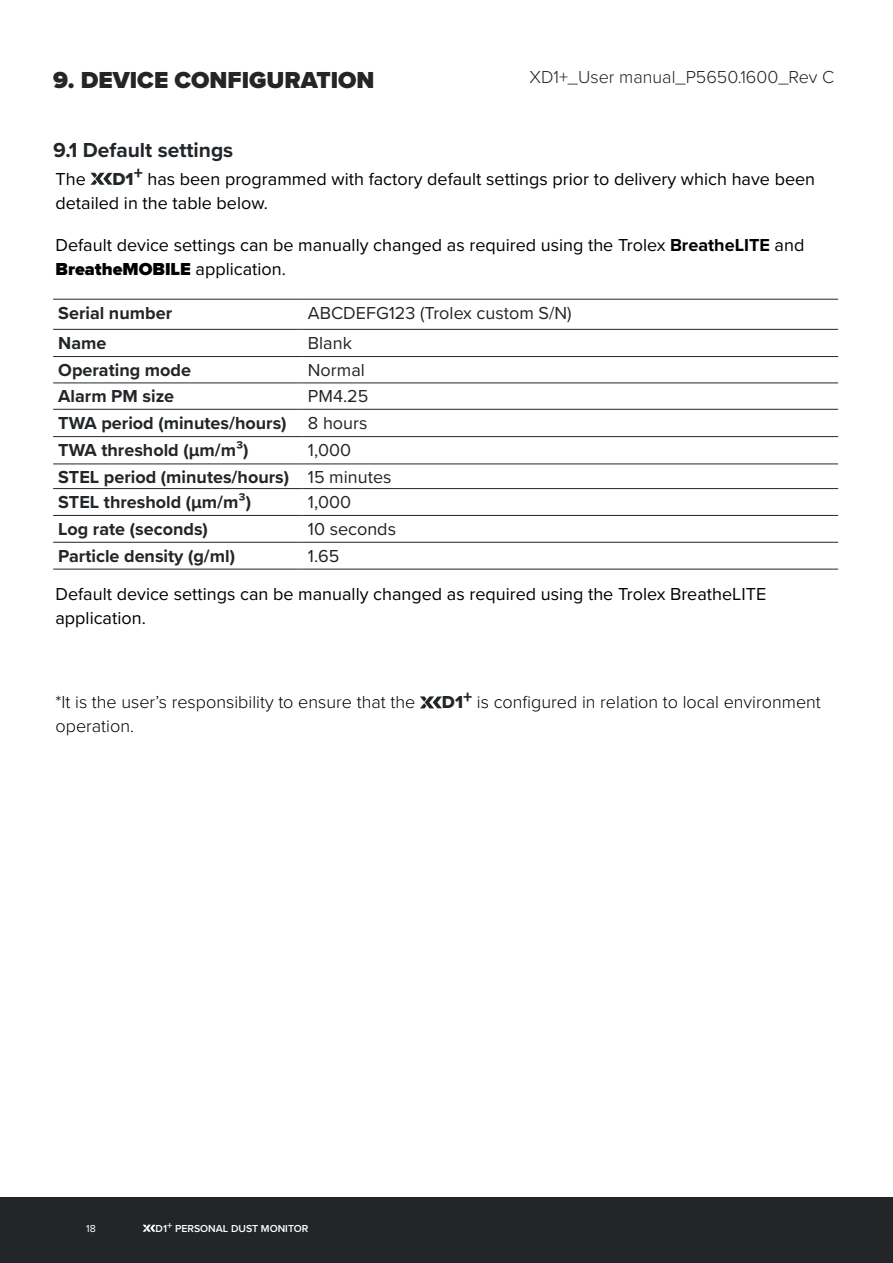
<style>
.page{position:relative;width:893px;height:1263px;background:#fff}
.page>*{position:absolute;margin:0;border:0;box-sizing:border-box;transform-origin:0 0}
.t1{font:900 24px "Proxima Nova";color:#222629}
.t2{font:700 21px "Proxima Nova";color:#222629}
.t3{font:18px/24px "Proxima Nova";color:#000}
.t4{font:700 18px/26.8px "Proxima Nova";color:#222629;text-align:justify}
.t5{font:300 18px "Proxima Nova";color:#000}
.t6{font:18px "Proxima Nova";color:#222629}
.t7{font:300 18px "Proxima Nova";color:#231f20}
.t8{font:18px "Proxima Nova";color:#231f20}
.t9{font:600 10.5px "Proxima Nova";color:#fff}
.t10{font:10.5px "Proxima Nova";color:#fff}
.s1{font-family:"Proxima Nova Extrabld";color:#212629}
.s2{font-weight:700}
.s3{font-weight:900}
.s4{font-weight:400}
.s5{font-family:"Proxima Nova Extrabld";font-weight:400;color:#212629}
</style>
<div class="page">
<div style="left:0;top:1197px;width:893px;height:66px;background:#222629"></div>
<svg style="left:143px;top:1225px;width:13px;height:7px"></svg>
<hr style="left:53px;top:299px;width:250px;height:1px;background:#222629">
<hr style="left:303px;top:299px;width:535px;height:1px;background:#222629">
<hr style="left:53px;top:329px;width:250px;height:1px;background:#222629">
<hr style="left:303px;top:329px;width:535px;height:1px;background:#222629">
<hr style="left:53px;top:356px;width:250px;height:1px;background:#222629">
<hr style="left:303px;top:356px;width:535px;height:1px;background:#222629">
<hr style="left:53px;top:382px;width:250px;height:1px;background:#222629">
<hr style="left:303px;top:382px;width:535px;height:1px;background:#222629">
<hr style="left:53px;top:409px;width:250px;height:1px;background:#222629">
<hr style="left:303px;top:409px;width:535px;height:1px;background:#222629">
<hr style="left:53px;top:436px;width:250px;height:1px;background:#222629">
<hr style="left:303px;top:436px;width:535px;height:1px;background:#222629">
<hr style="left:53px;top:463px;width:250px;height:1px;background:#222629">
<hr style="left:303px;top:463px;width:535px;height:1px;background:#222629">
<hr style="left:53px;top:488px;width:250px;height:1px;background:#222629">
<hr style="left:303px;top:488px;width:535px;height:1px;background:#222629">
<hr style="left:53px;top:515px;width:250px;height:1px;background:#222629">
<hr style="left:303px;top:515px;width:535px;height:1px;background:#222629">
<hr style="left:53px;top:542px;width:250px;height:1px;background:#222629">
<hr style="left:303px;top:542px;width:535px;height:1px;background:#222629">
<hr style="left:53px;top:569px;width:250px;height:1px;background:#222629">
<hr style="left:303px;top:569px;width:535px;height:1px;background:#222629">
<svg style="left:420px;top:696px;width:22px;height:12px"></svg>
<svg style="left:90px;top:173px;width:23px;height:12px"></svg>
<h1 class="t1" style="left:53px;top:70px;width:323px">9. DEVICE CONFIGURATION</h1>
<p class="t2" style="left:53px;top:140px;width:182px">9.1 Default settings</p>
<p class="t7" style="left:529px;top:68px;width:306px">XD1+_User manual_P5650.1600_Rev C</p>
<p class="t3" style="left:55px;top:167px;width:761px;text-indent:57px"><span class="s1">D1</span><sup>+</sup> has been programmed with factory default settings prior to delivery which have been detailed in the table below.</p>
<p class="t3" style="left:55px;top:233px;width:750px">Default device settings can be manually changed as required using the Trolex <span class="s2">BreatheLITE</span> and<br><span class="s3">BreatheMOBILE</span> application.</p>
<p class="t3" style="left:55px;top:167px;width:32px">The</p>
<p class="t4" style="left:58px;top:299px;width:115px">Serial number</p>
<p class="t6" style="left:308px;top:304px;width:265px">ABCDEFG123 (Trolex custom S/N)</p>
<p class="t4" style="left:58px;top:330px;width:50px">Name</p>
<p class="t6" style="left:308px;top:334px;width:46px">Blank</p>
<p class="t4" style="left:58px;top:357px;width:134px">Operating mode</p>
<p class="t6" style="left:308px;top:361px;width:59px">Normal</p>
<p class="t4" style="left:58px;top:383px;width:118px">Alarm PM size</p>
<p class="t4" style="left:58px;top:383px;width:312px;text-indent:250px"><span class="s4">PM4.25<br></span>TWA period (minutes/hours) <span class="s4">8 hours </span>TWA threshold (µm/m³)</p>
<p class="t4" style="left:58px;top:437px;width:335px;line-height:27.3px;text-indent:250px"><span class="s4">1,000<br></span>STEL period (minutes/hours) <span class="s4">15 minutes</span></p>
<p class="t4" style="left:58px;top:489px;width:194px">STEL threshold (µm/m³)</p>
<p class="t6" style="left:308px;top:493px;width:45px">1,000</p>
<p class="t4" style="left:58px;top:516px;width:151px">Log rate (seconds)</p>
<p class="t8" style="left:308px;top:520px;width:90px">10 seconds</p>
<p class="t4" style="left:58px;top:542px;width:178px">Particle density (g/ml)</p>
<p class="t8" style="left:308px;top:547px;width:33px">1.65</p>
<p class="t3" style="left:55px;top:583px;width:712px">Default device settings can be manually changed as required using the Trolex BreatheLITE application.</p>
<p class="t5" style="left:55px;top:693px;width:361px">*It is the user’s responsibility to ensure that the</p>
<p class="t5" style="left:442px;top:693px;width:380px"><span class="s5">D1</span><sup>+</sup> is configured in relation to local environment</p>
<p class="t5" style="left:55px;top:717px;width:80px">operation.</p>
<p class="t10" style="left:86px;top:1223px;width:11px">18</p>
<p class="t9" style="left:156px;top:1224px;width:154px">D1+ PERSONAL DUST MONITOR</p>
</div>
